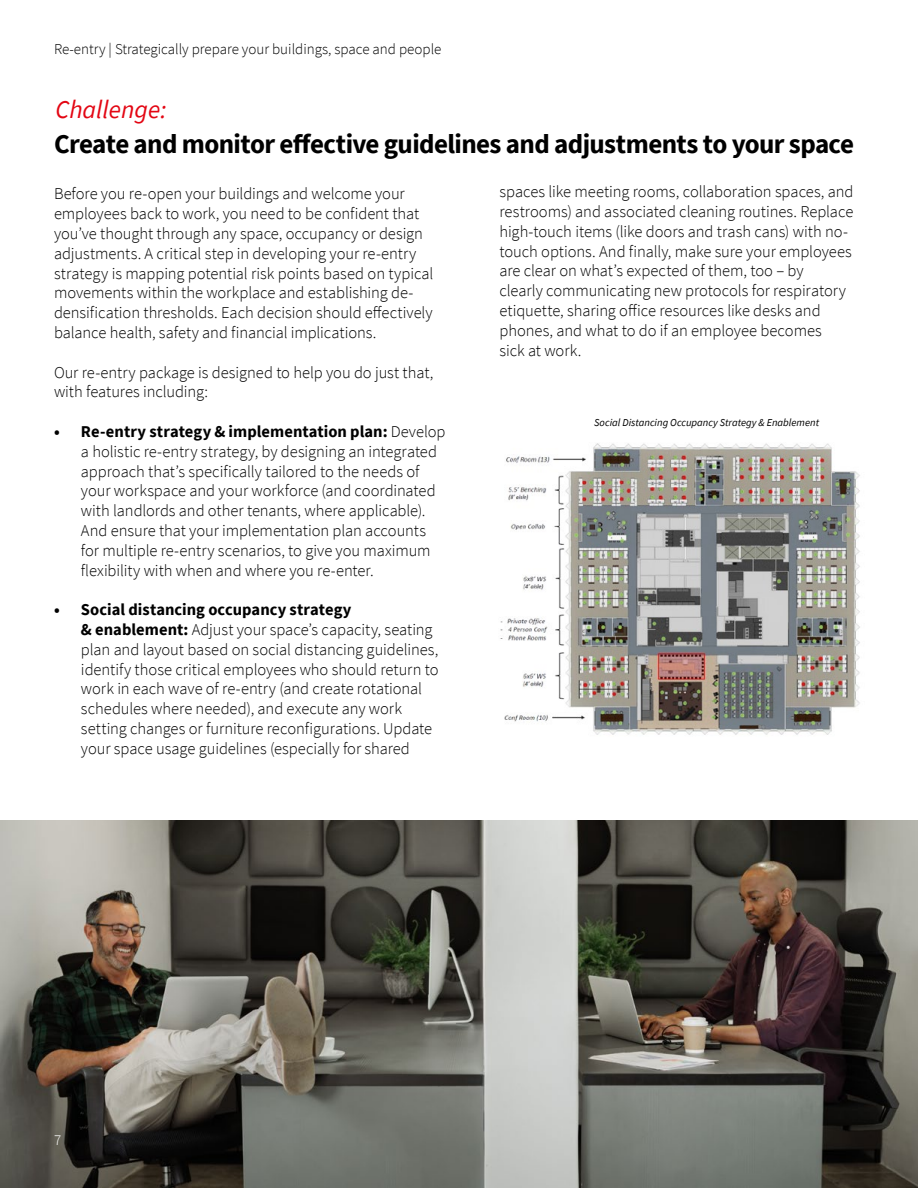
<style>
.page{position:relative;width:918px;height:1188px;background:#fff}
.page>*{position:absolute;margin:0;border:0;box-sizing:border-box;transform-origin:0 0}
.t1{font:700 27px "Source Sans Pro";letter-spacing:-.025em;color:#000}
.t2{font:italic 25.5px "Source Sans Pro";color:#e30613}
.t3{font:300 16.5px/19.8px "Source Sans Pro";letter-spacing:-.005em;color:#000}
.t4{font:300 15px "Source Sans Pro";color:#000}
.t5{font:300 15px "Source Sans Pro";color:#fff}
.t6{font:italic 10.5px "Source Sans Pro";color:#000}
.s1{font-weight:700}
</style>
<div class="page">
<img style="left:0;top:821px;width:918px;height:367px">
<img style="left:500px;top:443px;width:360px;height:292px">
<p class="t4" style="left:54px;top:40px;width:389px">Re-entry | Strategically prepare your buildings, space and people</p>
<h2 class="t2" style="left:55px;top:94px;width:113px">Challenge:</h2>
<h1 class="t1" style="left:54px;top:125px;width:802px">Create and monitor effective guidelines and adjustments to your space</h1>
<p class="t3" style="left:54px;top:184px;width:381px">Before you re-open your buildings and welcome your employees back to work, you need to be confident that you’ve thought through any space, occupancy or design adjustments. A critical step in developing your re-entry strategy is mapping potential risk points based on typical movements within the workplace and establishing de&shy;densification thresholds. Each decision should effectively balance health, safety and financial implications.</p>
<p class="t3" style="left:54px;top:362px;width:381px">Our re-entry package is designed to help you do just that, with features including:</p>
<p class="t3" style="left:81px;top:422px;width:366px;text-indent:-27px"><span class="s1">• Re-entry strategy &amp; implementation plan:</span> Develop a holistic re-entry strategy, by designing an integrated approach that’s specifically tailored to the needs of your workspace and your workforce (and coordinated with landlords and other tenants, where applicable).<br>And ensure that your implementation plan accounts for multiple re-entry scenarios, to give you maximum flexibility with when and where you re-enter.</p>
<p class="t3" style="left:81px;top:600px;width:359px;text-indent:-27px"><span class="s1">• Social distancing occupancy strategy<br>&amp; enablement:</span> Adjust your space’s capacity, seating plan and layout based on social distancing guidelines, identify those critical employees who should return to work in each wave of re-entry (and create rotational schedules where needed), and execute any work setting changes or furniture reconfigurations. Update your space usage guidelines (especially for shared</p>
<p class="t3" style="left:500px;top:182px;width:356px">spaces like meeting rooms, collaboration spaces, and restrooms) and associated cleaning routines. Replace high-touch items (like doors and trash cans) with no&shy;touch options. And finally, make sure your employees are clear on what’s expected of them, too – by<br>clearly communicating new protocols for respiratory etiquette, sharing office resources like desks and phones, and what to do if an employee becomes<br>sick at work.</p>
<p class="t6" style="left:594px;top:416px;width:226px">Social Distancing Occupancy Strategy &amp; Enablement</p>
<p class="t5" style="left:54px;top:1131px;width:9px">7</p>
</div>
